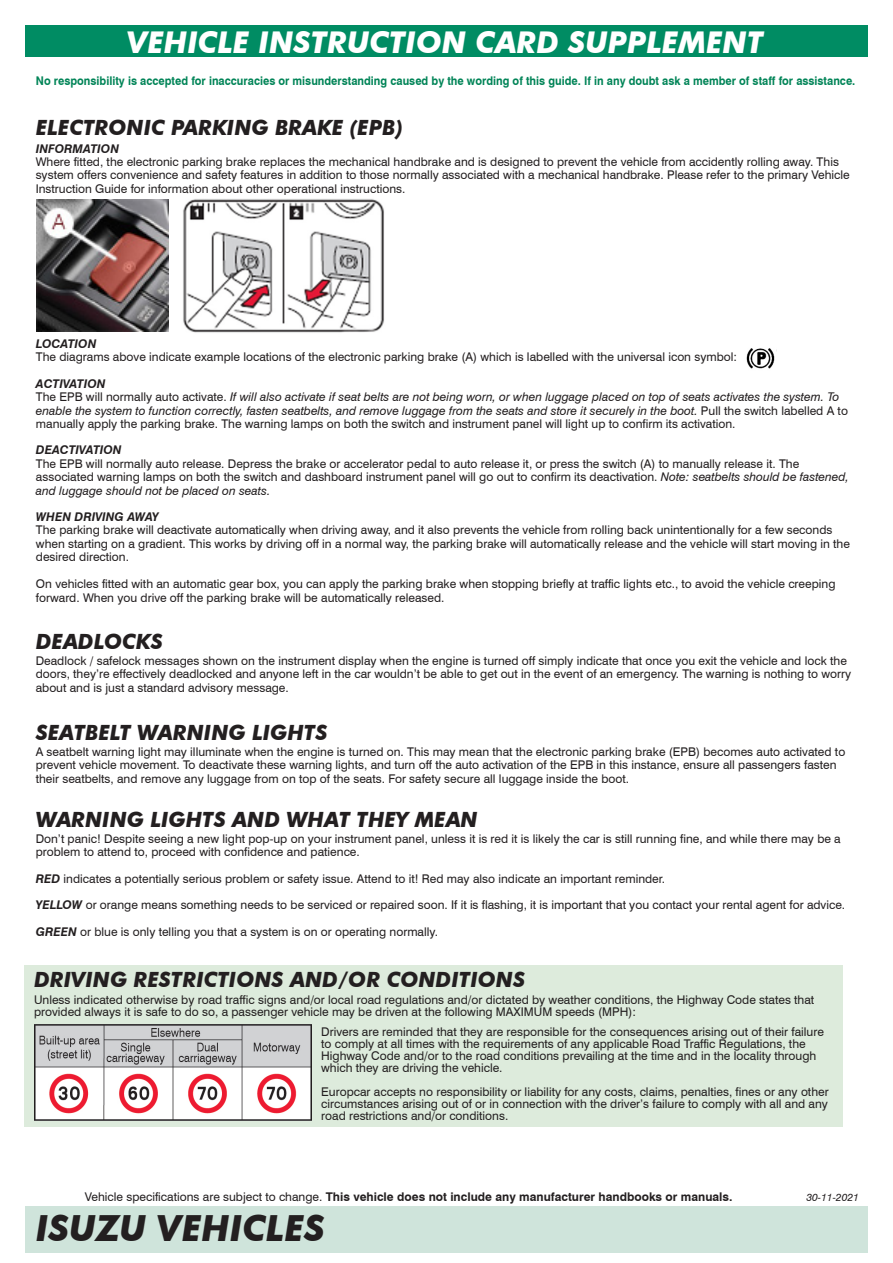
<style>
.page{position:relative;width:893px;height:1263px;background:#fff}
.page>*{position:absolute;margin:0;border:0;box-sizing:border-box;transform-origin:0 0}
.t1{font:italic 700 36px "Futura BT";color:#231f20}
.t2{font:italic 700 30px "Futura BT";color:#fff}
.t3{font:italic 700 21px "Futura BT";color:#231f20}
.t4{font:12px/13.5px "Swiss 721 BT";color:#231f20}
.t5{font:italic 12px/13.5px "Swiss 721 BT";color:#231f20}
.t6{font:700 12px "Swiss 721 BT";color:#008457;scale:.92 1}
.t7{font:700 12px "Swiss 721 BT";color:#231f20}
.t8{font:italic 700 12px "Swiss 721 BT";color:#231f20}
.t9{font:italic 10.5px "Swiss 721 BT";color:#231f20}
.s1{font-weight:700}
.s2{font-style:normal}
.s3{font-style:italic}
.s4{font-weight:700;font-style:italic}
.s5{font-weight:400}
</style>
<div class="page">
<div style="left:26px;top:26px;width:841px;height:31px;background:#008c63"></div>
<img style="left:746px;top:348px;width:29px;height:21px">
<img style="left:36px;top:199px;width:132px;height:132px">
<div style="left:25px;top:965px;width:818px;height:161px;background:#ddebdc"></div>
<img style="left:34px;top:1025px;width:278px;height:95px">
<div style="left:26px;top:1206px;width:841px;height:47px;background:#cfe4db"></div>
<img style="left:183px;top:199px;width:201px;height:134px">
<h2 class="t2" style="left:127px;top:24px;width:638px">VEHICLE INSTRUCTION CARD SUPPLEMENT</h2>
<p class="t6" style="left:36px;top:73px;width:892px">No responsibility is accepted for inaccuracies or misunderstanding caused by the wording of this guide. If in any doubt ask a member of staff for assistance.</p>
<h3 class="t3" style="left:36px;top:115px;width:369px">ELECTRONIC PARKING BRAKE (EPB)</h3>
<p class="t8" style="left:36px;top:141px;width:85px">INFORMATION</p>
<p class="t4" style="left:36px;top:155px;width:816px">Where fitted, the electronic parking brake replaces the mechanical handbrake and is designed to prevent the vehicle from accidently rolling away. This system offers convenience and safety features in addition to those normally associated with a mechanical handbrake. Please refer to the primary Vehicle<br>Instruction Guide for information about other operational instructions.</p>
<p class="t8" style="left:36px;top:336px;width:62px">LOCATION</p>
<p class="t4" style="left:36px;top:350px;width:703px">The diagrams above indicate example locations of the electronic parking brake (A) which is labelled with the universal icon symbol:</p>
<p class="t5" style="left:36px;top:376px;width:813px"><span class="s1">ACTIVATION<br></span><span class="s2">The EPB will normally auto activate.</span> If will also activate if seat belts are not being worn, or when luggage placed on top of seats activates the system. To enable the system to function correctly, fasten seatbelts, and remove luggage from the seats and store it securely in the boot. <span class="s2">Pull the switch labelled A to manually apply the parking brake. The warning lamps on both the switch and instrument panel will light up to confirm its activation.</span></p>
<p class="t8" style="left:36px;top:443px;width:87px">DEACTIVATION</p>
<p class="t4" style="left:36px;top:456px;width:814px">The EPB will normally auto release. Depress the brake or accelerator pedal to auto release it, or press the switch (A) to manually release it. The associated warning lamps on both the switch and dashboard instrument panel will go out to confirm its deactivation. <span class="s3">Note: seatbelts should be fastened, and luggage should not be placed on seats.</span></p>
<p class="t8" style="left:36px;top:509px;width:124px">WHEN DRIVING AWAY</p>
<p class="t4" style="left:36px;top:523px;width:816px">The parking brake will deactivate automatically when driving away, and it also prevents the vehicle from rolling back unintentionally for a few seconds when starting on a gradient. This works by driving off in a normal way, the parking brake will automatically release and the vehicle will start moving in the desired direction.</p>
<p class="t4" style="left:36px;top:577px;width:801px">On vehicles fitted with an automatic gear box, you can apply the parking brake when stopping briefly at traffic lights etc., to avoid the vehicle creeping forward. When you drive off the parking brake will be automatically released.</p>
<h3 class="t3" style="left:36px;top:629px;width:129px">DEADLOCKS</h3>
<p class="t4" style="left:36px;top:654px;width:817px">Deadlock / safelock messages shown on the instrument display when the engine is turned off simply indicate that once you exit the vehicle and lock the doors, they’re effectively deadlocked and anyone left in the car wouldn’t be able to get out in the event of an emergency. The warning is nothing to worry about and is just a standard advisory message.</p>
<h3 class="t3" style="left:36px;top:720px;width:293px">SEATBELT WARNING LIGHTS</h3>
<p class="t4" style="left:36px;top:745px;width:811px">A seatbelt warning light may illuminate when the engine is turned on. This may mean that the electronic parking brake (EPB) becomes auto activated to prevent vehicle movement. To deactivate these warning lights, and turn off the auto activation of the EPB in this instance, ensure all passengers fasten their seatbelts, and remove any luggage from on top of the seats. For safety secure all luggage inside the boot.</p>
<h3 class="t3" style="left:36px;top:807px;width:444px">WARNING LIGHTS AND WHAT THEY MEAN</h3>
<p class="t4" style="left:36px;top:831px;width:807px">Don’t panic! Despite seeing a new light pop-up on your instrument panel, unless it is red it is likely the car is still running fine, and while there may be a problem to attend to, proceed with confidence and patience.</p>
<p class="t4" style="left:36px;top:866px;width:811px;line-height:26.1px"><span class="s4">RED</span> indicates a potentially serious problem or safety issue. Attend to it! Red may also indicate an important reminder.<br><span class="s4">YELLOW</span> or orange means something needs to be serviced or repaired soon. If it is flashing, it is important that you contact your rental agent for advice.</p>
<p class="t4" style="left:36px;top:925px;width:404px"><span class="s4">GREEN</span> or blue is only telling you that a system is on or operating normally.</p>
<h3 class="t3" style="left:34px;top:967px;width:493px">DRIVING RESTRICTIONS AND/OR CONDITIONS</h3>
<p class="t4" style="left:321px;top:1026px;width:504px;line-height:12px">Drivers are reminded that they are responsible for the consequences arising out of their failure to comply at all times with the requirements of any applicable Road Traffic Regulations, the Highway Code and/or to the road conditions prevailing at the time and in the locality through which they are driving the vehicle.</p>
<p class="t4" style="left:321px;top:1086px;width:509px;line-height:12px;text-align:justify">Europcar accepts no responsibility or liability for any costs, claims, penalties, fines or any other circumstances arising out of or in connection with the driver’s failure to comply with all and any road restrictions and/or conditions.</p>
<p class="t4" style="left:34px;top:993px;width:782px;line-height:12px">Unless indicated otherwise by road traffic signs and/or local road regulations and/or dictated by weather conditions, the Highway Code states that provided always it is safe to do so, a passenger vehicle may be driven at the following MAXIMUM speeds (MPH):</p>
<p class="t7" style="left:85px;top:1189px;width:649px"><span class="s5">Vehicle specifications are subject to change.</span> This vehicle does not include any manufacturer handbooks or manuals.</p>
<p class="t9" style="left:806px;top:1191px;width:54px">30-11-2021</p>
<h1 class="t1" style="left:36px;top:1206px;width:290px">ISUZU VEHICLES</h1>
</div>
